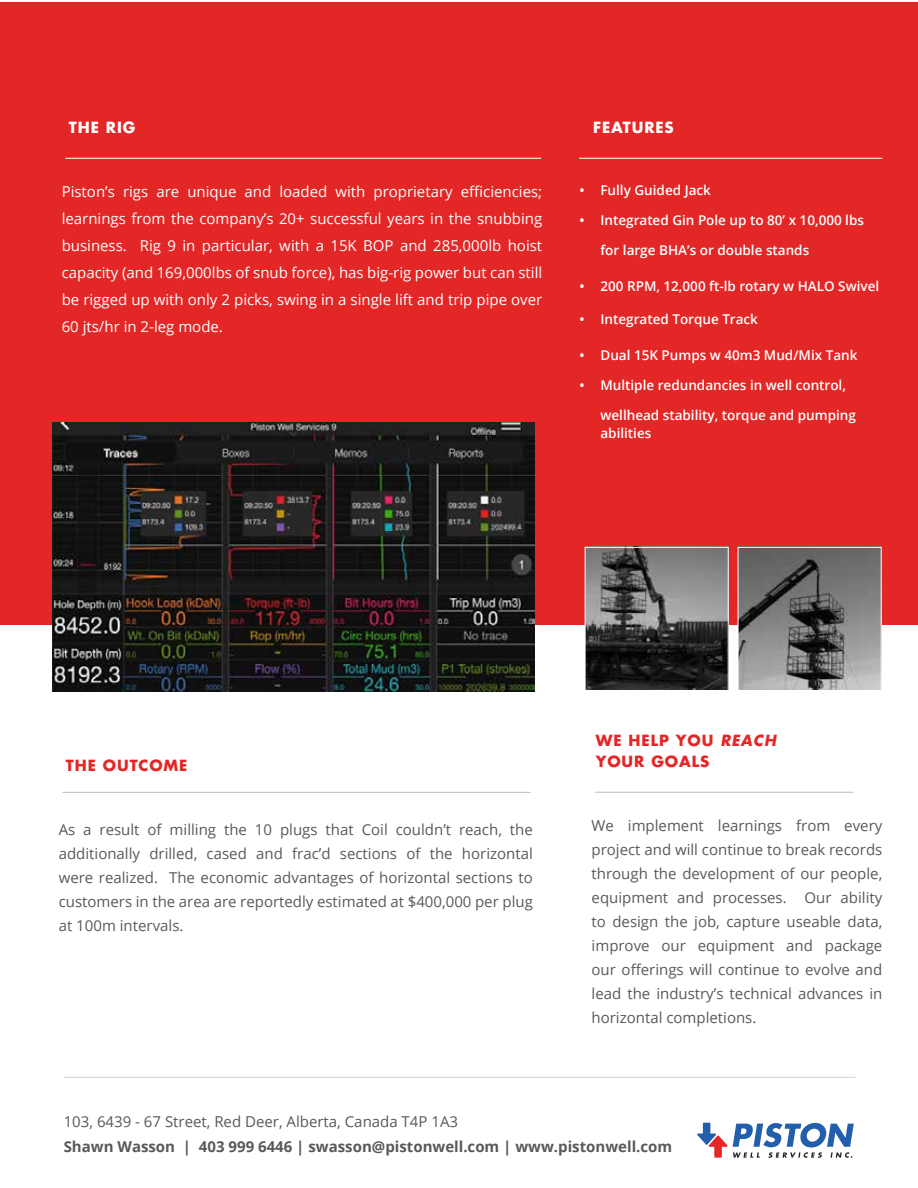
<style>
.page{position:relative;width:918px;height:1188px;background:#fff}
.page>*{position:absolute;margin:0;border:0;box-sizing:border-box;transform-origin:0 0}
.t1{font:15px/24px "Open Sans";color:#59595c;text-align:justify}
.t2{font:15px/27px "Open Sans";color:#fff;text-align:justify}
.t3{font:700 15px "Open Sans";color:#59595c}
.t4{font:700 15px/21px "Futura Std";letter-spacing:.06em;color:#e32726}
.t5{font:700 15px "Futura Std";letter-spacing:.06em;color:#fff}
.t6{font:600 13.5px/18px "Open Sans";color:#fff}
.s1{font-style:italic}
</style>
<div class="page">
<svg style="left:697px;top:1123px;width:157px;height:35px"></svg>
<hr style="left:64px;top:1077px;width:791px;height:1px;background:#d5d5d6">
<div style="left:0;top:2px;width:918px;height:622px;background:#e32726"></div>
<img style="left:52px;top:422px;width:482px;height:270px">
<hr style="left:62px;top:792px;width:469px;height:1px;background:#bdbdbe">
<hr style="left:595px;top:792px;width:258px;height:1px;background:#bdbdbe">
<hr style="left:65px;top:158px;width:476px;height:1px;background:#fff">
<hr style="left:579px;top:158px;width:303px;height:1px;background:#fff">
<svg style="left:585px;top:547px;width:143px;height:143px;background:#535353"></svg>
<svg style="left:739px;top:547px;width:143px;height:143px;background:#757575"></svg>
<p class="t5" style="left:69px;top:117px;width:68px">THE RIG</p>
<p class="t2" style="left:62px;top:177px;width:482px">Piston’s rigs are unique and loaded with proprietary efficiencies; learnings from the company’s 20+ successful years in the snubbing business. Rig 9 in particular, with a 15K BOP and 285,000lb hoist capacity (and 169,000lbs of snub force), has big-rig power but can still be rigged up with only 2 picks, swing in a single lift and trip pipe over 60 jts/hr in 2-leg mode.</p>
<p class="t5" style="left:593px;top:117px;width:82px">FEATURES</p>
<p class="t6" style="left:579px;top:181px;width:133px">• Fully Guided Jack</p>
<p class="t6" style="left:579px;top:211px;width:286px">• Integrated Gin Pole up to 80’ x 10,000 lbs</p>
<p class="t6" style="left:600px;top:241px;width:210px">for large BHA’s or double stands</p>
<p class="t6" style="left:579px;top:277px;width:301px">• 200 RPM, 12,000 ft-lb rotary w HALO Swivel</p>
<p class="t6" style="left:579px;top:310px;width:180px">• Integrated Torque Track</p>
<p class="t6" style="left:579px;top:346px;width:280px">• Dual 15K Pumps w 40m3 Mud/Mix Tank</p>
<p class="t6" style="left:579px;top:376px;width:268px">• Multiple redundancies in well control,</p>
<p class="t6" style="left:600px;top:406px;width:257px">wellhead stability, torque and pumping abilities</p>
<p class="t4" style="left:66px;top:755px;width:123px">THE OUTCOME</p>
<p class="t4" style="left:596px;top:730px;width:182px">WE HELP YOU <span class="s1">REACH<br></span>YOUR GOALS</p>
<p class="t1" style="left:59px;top:818px;width:476px">As a result of milling the 10 plugs that Coil couldn’t reach, the additionally drilled, cased and frac’d sections of the horizontal were realized. The economic advantages of horizontal sections to customers in the area are reportedly estimated at $400,000 per plug at 100m intervals.</p>
<p class="t1" style="left:592px;top:813px;width:292px">We implement learnings from every project and will continue to break records through the development of our people, equipment and processes. Our ability to design the job, capture useable data, improve our equipment and package our offerings will continue to evolve and lead the industry’s technical advances in horizontal completions.</p>
<p class="t1" style="left:64px;top:1110px;width:396px">103, 6439 - 67 Street, Red Deer, Alberta, Canada T4P 1A3</p>
<p class="t3" style="left:64px;top:1136px;width:610px">Shawn Wasson | 403 999 6446 | swasson@pistonwell.com | www.pistonwell.com</p>
</div>
